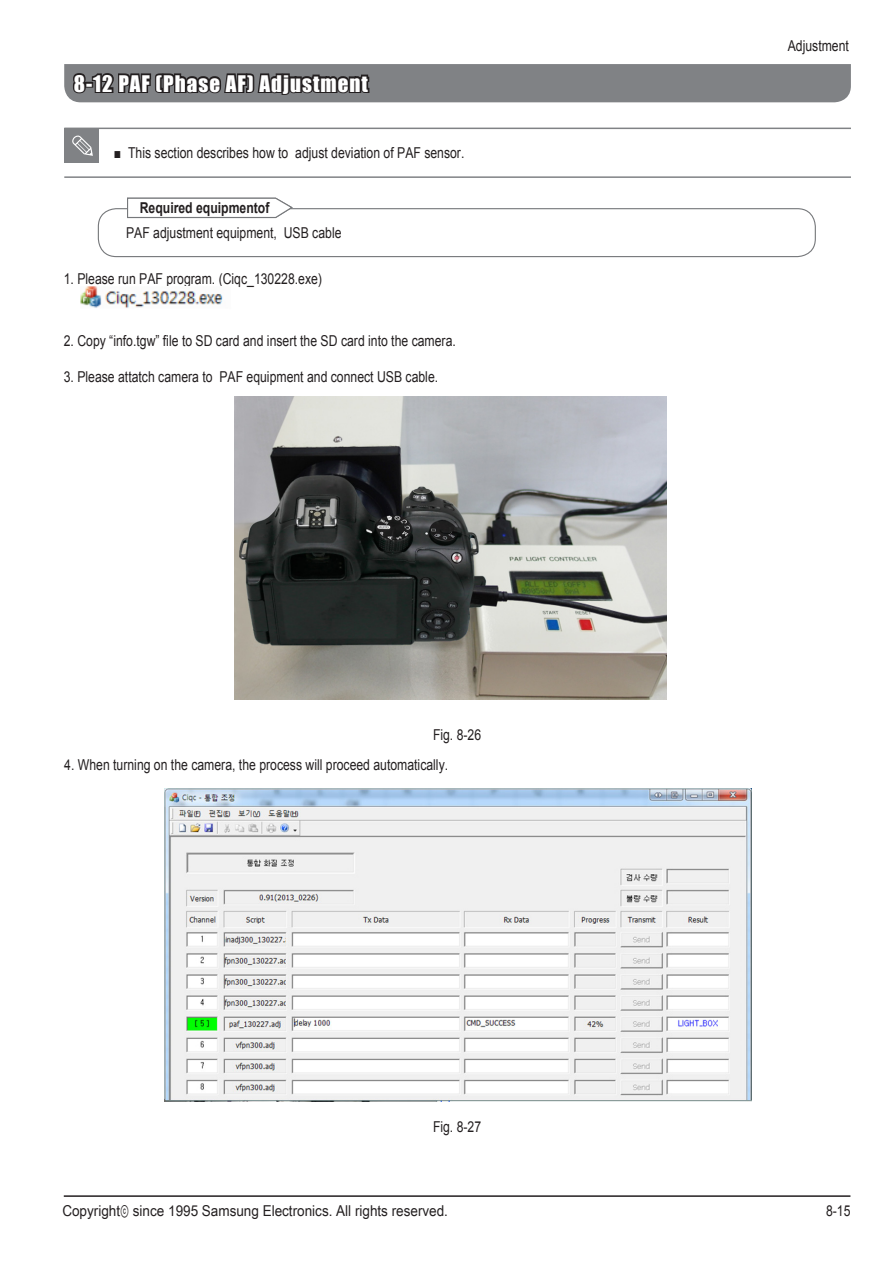
<style>
.page{position:relative;width:893px;height:1263px;background:#fff}
.page>*{position:absolute;margin:0;border:0;box-sizing:border-box;transform-origin:0 0}
.중제목{font:21px "Impact";letter-spacing:.05em;color:#fff}
.t1{font:15px "Arial";color:#231f20;scale:.81 1}
.t2{font:15px "Arial Unicode MS";color:#231f20;scale:.9 1}
.t3{font:700 15px "Arial";color:#231f20;scale:.81 1}
.s1{font-family:"Book Antiqua"}
</style>
<div class="page">
<hr style="left:64px;top:1195px;width:786px;height:2px;background:#231f20">
<svg style="left:64px;top:64px;width:787px;height:39px;background:#757679"></svg>
<img style="left:81px;top:287px;width:142px;height:21px">
<div style="left:64px;top:129px;width:34px;height:34px;background:#808285"></div>
<svg style="left:72px;top:135px;width:21px;height:21px"></svg>
<hr style="left:64px;top:128px;width:787px;height:1px;background:#808285">
<hr style="left:64px;top:176px;width:787px;height:2px;background:#808285">
<div style="left:98px;top:208px;width:718px;height:49px;border:1px solid #76787b;border-radius:18px"></div>
<svg style="left:126px;top:197px;width:167px;height:22px"></svg>
<img style="left:234px;top:397px;width:433px;height:302px">
<img style="left:164px;top:789px;width:588px;height:313px">
<p class="중제목" style="left:74px;top:67px;width:296px">8-12 PAF (Phase AF) Adjustment</p>
<p class="t1" style="left:114px;top:143px;width:434px"><span class="s1">■</span> This section describes how to adjust deviation of PAF sensor.</p>
<p class="t3" style="left:140px;top:198px;width:162px">Required equipmentof</p>
<p class="t1" style="left:126px;top:223px;width:267px">PAF adjustment equipment, USB cable</p>
<p class="t1" style="left:64px;top:269px;width:320px">1. Please run PAF program. (Ciqc_130228.exe)</p>
<p class="t1" style="left:64px;top:331px;width:486px">2. Copy “info.tgw” file to SD card and insert the SD card into the camera.</p>
<p class="t1" style="left:64px;top:367px;width:464px">3. Please attatch camera to PAF equipment and connect USB cable.</p>
<p class="t1" style="left:433px;top:725px;width:61px">Fig. 8-26</p>
<p class="t1" style="left:64px;top:755px;width:475px">4. When turning on the camera, the process will proceed automatically.</p>
<p class="t1" style="left:433px;top:1117px;width:61px">Fig. 8-27</p>
<p class="t1" style="left:788px;top:36px;width:77px">Adjustment</p>
<p class="t2" style="left:62px;top:1199px;width:430px">Copyrightⓒ since 1995 Samsung Electronics. All rights reserved.</p>
<p class="t1" style="left:826px;top:1200px;width:32px">8-15</p>
</div>
